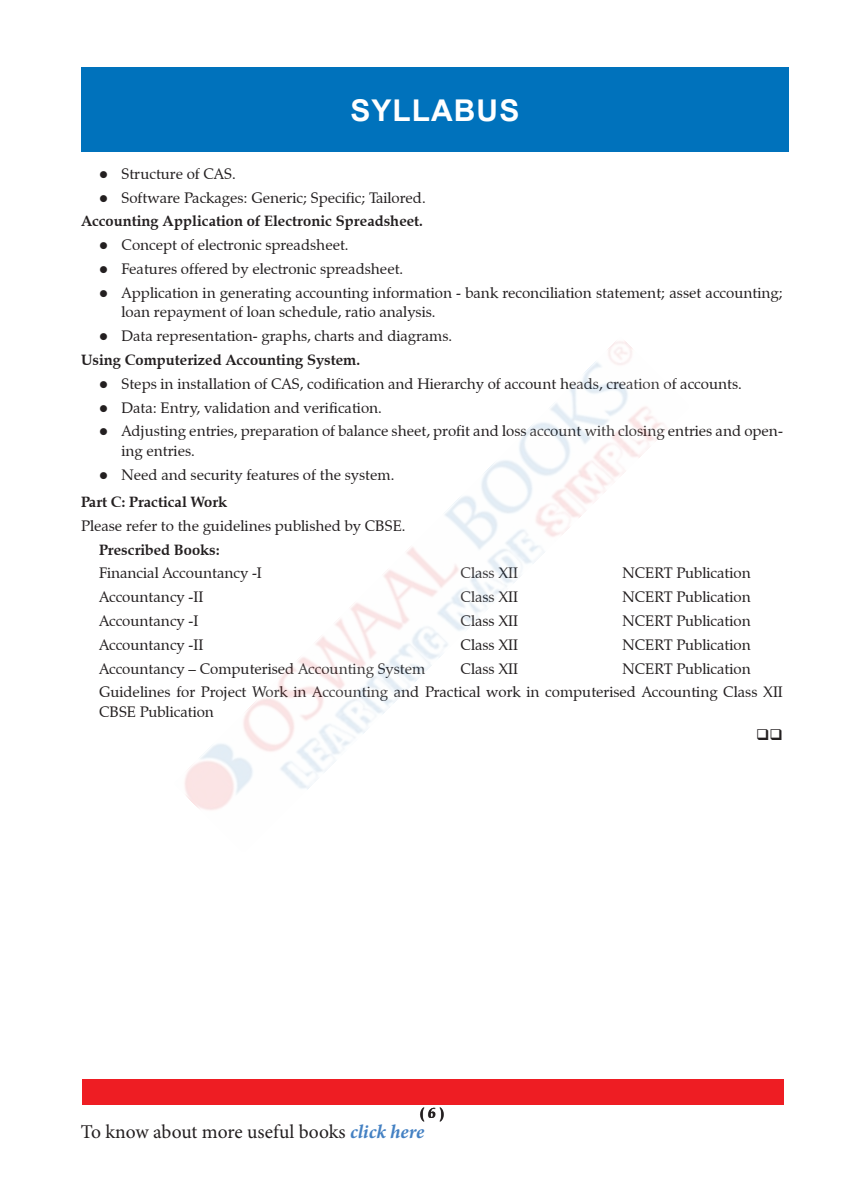
<style>
.page{position:relative;width:864px;height:1188px;background:#fff}
.page>*{position:absolute;margin:0;border:0;box-sizing:border-box;transform-origin:0 0}
.t1{font:700 30px "Arial";letter-spacing:.035em;color:#fff}
.t2{font:19.5px "Minion Pro";letter-spacing:-.005em;color:#231f20}
.t3{font:15px/19.5px "Zapf Calligraphic 801 BT";color:#231f20}
.t4{font:700 15px "Zapf Calligraphic 801 BT";color:#231f20}
.s1{font-weight:700;font-style:italic;color:#4481c3}
</style>
<div class="page">
<div style="left:82px;top:1079px;width:701px;height:26px;background:#ee1d23"></div>
<div style="left:81px;top:68px;width:708px;height:84px;background:#0072bc"></div>
<img style="left:184px;top:341px;width:483px;height:469px">
<p class="t1" style="left:350px;top:89px;width:171px">SYLLABUS</p>
<p class="t3" style="left:99px;top:164px;width:138px">● Structure of CAS.</p>
<p class="t3" style="left:99px;top:188px;width:328px">● Software Packages: Generic; Specific; Tailored.</p>
<p class="t4" style="left:81px;top:212px;width:343px">Accounting Application of Electronic Spreadsheet.</p>
<p class="t3" style="left:99px;top:235px;width:251px">● Concept of electronic spreadsheet.</p>
<p class="t3" style="left:99px;top:259px;width:306px">● Features offered by electronic spreadsheet.</p>
<p class="t3" style="left:122px;top:283px;width:663px;text-indent:-22px">● Application in generating accounting information - bank reconciliation statement; asset accounting; loan repayment of loan schedule, ratio analysis.</p>
<p class="t3" style="left:99px;top:326px;width:355px">● Data representation- graphs, charts and diagrams.</p>
<p class="t4" style="left:81px;top:351px;width:281px">Using Computerized Accounting System.</p>
<p class="t3" style="left:99px;top:374px;width:644px">● Steps in installation of CAS, codification and Hierarchy of account heads, creation of accounts.</p>
<p class="t3" style="left:99px;top:398px;width:284px">● Data: Entry, validation and verification.</p>
<p class="t3" style="left:121px;top:422px;width:663px;text-indent:-22px">● Adjusting entries, preparation of balance sheet, profit and loss account with closing entries and open&shy;ing entries.</p>
<p class="t3" style="left:99px;top:465px;width:297px">● Need and security features of the system.</p>
<p class="t4" style="left:81px;top:492px;width:148px">Part C: Practical Work</p>
<p class="t3" style="left:81px;top:516px;width:326px">Please refer to the guidelines published by CBSE.</p>
<p class="t4" style="left:99px;top:540px;width:122px">Prescribed Books:</p>
<p class="t3" style="left:99px;top:563px;width:164px">Financial Accountancy -I</p>
<p class="t3" style="left:460px;top:563px;width:59px">Class XII</p>
<p class="t3" style="left:622px;top:563px;width:130px">NCERT Publication</p>
<p class="t3" style="left:99px;top:587px;width:106px">Accountancy -II</p>
<p class="t3" style="left:460px;top:587px;width:59px">Class XII</p>
<p class="t3" style="left:622px;top:587px;width:130px">NCERT Publication</p>
<p class="t3" style="left:99px;top:611px;width:101px">Accountancy -I</p>
<p class="t3" style="left:460px;top:611px;width:59px">Class XII</p>
<p class="t3" style="left:622px;top:611px;width:130px">NCERT Publication</p>
<p class="t3" style="left:99px;top:635px;width:106px">Accountancy -II</p>
<p class="t3" style="left:460px;top:635px;width:59px">Class XII</p>
<p class="t3" style="left:622px;top:635px;width:130px">NCERT Publication</p>
<p class="t3" style="left:99px;top:659px;width:328px">Accountancy – Computerised Accounting System</p>
<p class="t3" style="left:460px;top:659px;width:59px">Class XII</p>
<p class="t3" style="left:622px;top:659px;width:130px">NCERT Publication</p>
<p class="t3" style="left:99px;top:683px;width:685px">Guidelines for Project Work in Accounting and Practical work in computerised Accounting Class XII<br>CBSE Publication</p>
<p class="t4" style="left:420px;top:1103px;width:26px">( 6 )</p>
<h2 class="t2" style="left:81px;top:1119px;width:345px">To know about more useful books <span class="s1">click here</span></h2>
</div>
